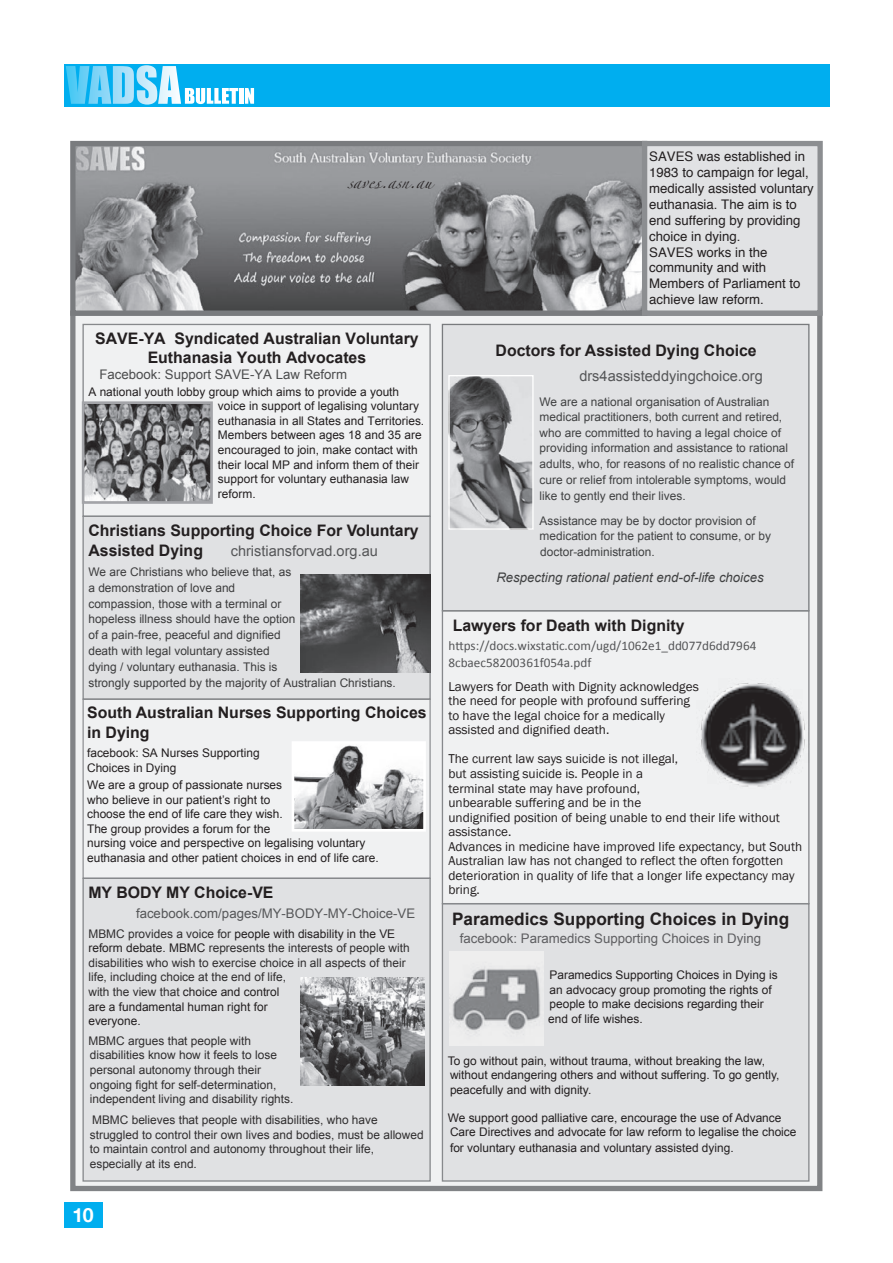
<style>
.page{position:relative;width:893px;height:1263px;background:#fff}
.page>*{position:absolute;margin:0;border:0;box-sizing:border-box;transform-origin:0 0}
.t1{font:700 19.5px "Helvetica Neue LT Com";color:#fff}
.t2{font:700 17.25px "Arial";color:#231f20}
.t3{font:700 15.9px/19.8px "Arial";color:#231f20}
.t4{font:14.55px "Arial";color:#555658}
.t5{font:13.2px/14.5px "Franklin Gothic";color:#231f20}
.t6{font:13.2px/15.9px "Helvetica";color:#231f20}
.t7{font:13.2px/17.2px "Calibri";color:#555658}
.t8{font:italic 13.2px "Arial";color:#404142}
.t9{font:13.2px "Arial";color:#5e5e61}
.t10{font:13.2px "Arial";color:#555658}
.t11{font:13.2px "Arial";color:#4b4c4d}
.t12{font:11.85px/14.5px "Arial";color:#231f20}
.t13{font:11.85px/14.5px "Arial";color:#302e2f}
.t14{font:11.85px/15.8px "Arial";color:#404142}
.t15{font:11.85px/15.9px "Arial";color:#3c3c3d}
.t16{font:11.85px "Zapfino";color:#231f20}
.s1{color:#231f20}
</style>
<div class="page">
<div style="left:64px;top:64px;width:765px;height:42px;background:#00aeef"></div>
<hr style="left:239px;top:88px;width:4px;height:16px;background:#fff">
<svg style="left:245px;top:88px;width:9px;height:16px"></svg>
<svg style="left:66px;top:65px;width:172px;height:40px"></svg>
<div style="left:73px;top:313px;width:747px;height:875px;background:#f0f1f2"></div>
<div style="left:70px;top:310px;width:752px;height:881px;border:5px solid #818386"></div>
<img style="left:76px;top:147px;width:565px;height:163px">
<div style="left:70px;top:141px;width:577px;height:175px;border:5px solid #797b7e"></div>
<div style="left:645px;top:144px;width:175px;height:169px;background:#e1e2e4"></div>
<div style="left:642px;top:141px;width:181px;height:175px;border:5px solid #8c8e91"></div>
<div style="left:442px;top:324px;width:367px;height:287px;background:#e0e1e3"></div>
<div style="left:442px;top:324px;width:367px;height:287px;border:1px solid #797b7e"></div>
<div style="left:83px;top:516px;width:347px;height:183px;background:#e0e1e3"></div>
<div style="left:82px;top:516px;width:349px;height:184px;border:1px solid #87898c"></div>
<div style="left:82px;top:324px;width:349px;height:193px;border:1px solid #87898c"></div>
<img style="left:86px;top:405px;width:123px;height:95px">
<div style="left:82px;top:401px;width:131px;height:103px;border:3px solid #a3a4a8"></div>
<img style="left:450px;top:377px;width:82px;height:151px">
<div style="left:448px;top:375px;width:86px;height:155px;border:1px solid #fff"></div>
<img style="left:296px;top:745px;width:126px;height:82px">
<div style="left:292px;top:741px;width:134px;height:90px;border:3px solid #fff"></div>
<div style="left:83px;top:878px;width:347px;height:303px;background:#e0e1e3"></div>
<div style="left:82px;top:878px;width:349px;height:304px;border:1px solid #87898c"></div>
<img style="left:300px;top:978px;width:125px;height:107px">
<img style="left:300px;top:574px;width:130px;height:99px">
<div style="left:442px;top:904px;width:367px;height:277px;background:#565759;opacity:.1"></div>
<div style="left:442px;top:903px;width:367px;height:279px;border:1px solid #87898c"></div>
<div style="left:442px;top:610px;width:367px;height:294px;border:1px solid #87898c"></div>
<img style="left:701px;top:679px;width:108px;height:111px">
<div style="left:64px;top:1202px;width:39px;height:25px;background:#00aeef"></div>
<p class="t16" style="left:348px;top:177px;width:86px">saves.asn.au</p>
<p class="t3" style="left:95px;top:330px;width:325px;line-height:18.5px;text-align:center">SAVE-YA Syndicated Australian Voluntary<br>Euthanasia Youth Advocates</p>
<p class="t11" style="left:99px;top:365px;width:249px">Facebook: Support SAVE-YA Law Reform</p>
<p class="t12" style="left:218px;top:384px;width:208px;text-indent:-130px">A national youth lobby group which aims to provide a youth voice in support of legalising voluntary euthanasia in all States and Territories.<br>Members between ages 18 and 35 are encouraged to join, make contact with their local MP and inform them of their support for voluntary euthanasia law reform.</p>
<p class="t3" style="left:88px;top:521px;width:332px">Christians Supporting Choice For Voluntary<br>Assisted Dying</p>
<p class="t4" style="left:231px;top:541px;width:149px">christiansforvad.org.au</p>
<p class="t15" style="left:88px;top:564px;width:309px">We are Christians who believe that, as<br>a demonstration of love and<br>compassion, those with a terminal or<br>hopeless illness should have the option<br>of a pain-free, peaceful and dignified<br>death with legal voluntary assisted<br>dying / voluntary euthanasia. This is<br>strongly supported by the majority of Australian Christians.</p>
<p class="t3" style="left:87px;top:703px;width:341px">South Australian Nurses Supporting Choices in Dying</p>
<p class="t12" style="left:87px;top:746px;width:174px">facebook: SA Nurses Supporting<br>Choices in Dying</p>
<p class="t12" style="left:87px;top:778px;width:293px">We are a group of passionate nurses<br>who believe in our patient’s right to<br>choose the end of life care they wish.<br>The group provides a forum for the<br>nursing voice and perspective on legalising voluntary euthanasia and other patient choices in end of life care.</p>
<p class="t3" style="left:88px;top:883px;width:187px">MY BODY MY Choice-VE</p>
<p class="t10" style="left:136px;top:905px;width:281px">facebook.com/pages/MY-BODY-MY-Choice-VE</p>
<p class="t13" style="left:88px;top:926px;width:323px">MBMC provides a voice for <span class="s1">people with disability in the VE reform debate. MBMC</span> represents the interests of people with disabilities who wish to exercise choice in all aspects of their life, including choice at the end of life,<br>with the view that <span class="s1">choice and control<br>are a fundamental human right for<br>everyone.</span></p>
<p class="t13" style="left:88px;top:1033px;width:207px">MBMC argues that people with disabilities know how it feels to lose personal autonomy through their ongoing fight for self-determination, independent living and disability rights.</p>
<p class="t13" style="left:90px;top:1113px;width:335px">MBMC believes that people with disabilities, who have struggled to control their own lives and bodies, must be allowed to maintain control and autonomy throughout their life, especially at its end.</p>
<p class="t6" style="left:649px;top:149px;width:166px">SAVES was established in<br>1983 to campaign for legal, medically assisted voluntary euthanasia. The aim is to end suffering by providing choice in dying.<br>SAVES works in the community and with<br>Members of Parliament to achieve law reform.</p>
<p class="t3" style="left:496px;top:341px;width:263px">Doctors for Assisted Dying Choice</p>
<p class="t4" style="left:579px;top:366px;width:185px">drs4assisteddyingchoice.org</p>
<p class="t14" style="left:540px;top:394px;width:256px">We are a national organisation of Australian medical practitioners, both current and retired, who are committed to having a legal choice of providing information and assistance to rational adults, who, for reasons of no realistic chance of cure or relief from intolerable symptoms, would like to gently end their lives.</p>
<p class="t14" style="left:540px;top:513px;width:233px">Assistance may be by doctor provision of medication for the patient to consume, or by doctor-administration.</p>
<p class="t8" style="left:496px;top:569px;width:269px">Respecting rational patient end-of-life choices</p>
<p class="t3" style="left:453px;top:616px;width:233px">Lawyers for Death with Dignity</p>
<p class="t7" style="left:448px;top:637px;width:310px">h"ps://docs.wixsta0c.com/ugd/1062e1_dd077d6dd7964<br>8cbaec58200361f054a.pdf</p>
<p class="t5" style="left:448px;top:679px;width:252px">Lawyers for Death with Dignity acknowledges the need for people with profound suffering to have the legal choice for a medically assisted and dignified death.</p>
<p class="t5" style="left:448px;top:752px;width:355px">The current law says suicide is not illegal,<br>but assisting suicide is. People in a<br>terminal state may have profound,<br>unbearable suffering and be in the<br>undignified position of being unable to end their life without assistance.<br>Advances in medicine have improved life expectancy, but South Australian law has not changed to reflect the often forgotten deterioration in quality of life that a longer life expectancy may bring.</p>
<p class="t2" style="left:452px;top:907px;width:339px">Paramedics Supporting Choices in Dying</p>
<p class="t9" style="left:460px;top:930px;width:303px">facebook: Paramedics Supporting Choices in Dying</p>
<p class="t12" style="left:548px;top:968px;width:231px">Paramedics Supporting Choices in Dying is an advocacy group promoting the rights of people to make decisions regarding their end of life wishes.</p>
<p class="t12" style="left:448px;top:1053px;width:333px">To go without pain, without trauma, without breaking the law, without endangering others and without suffering. To go gently, peacefully and with dignity.</p>
<p class="t12" style="left:448px;top:1110px;width:350px">We support good palliative care, encourage the use of Advance<br>Care Directives and advocate for law reform to legalise the choice</p>
<p class="t12" style="left:450px;top:1141px;width:285px">for voluntary euthanasia and voluntary assisted dying.</p>
<h1 class="t1" style="left:73px;top:1202px;width:23px">10</h1>
</div>
